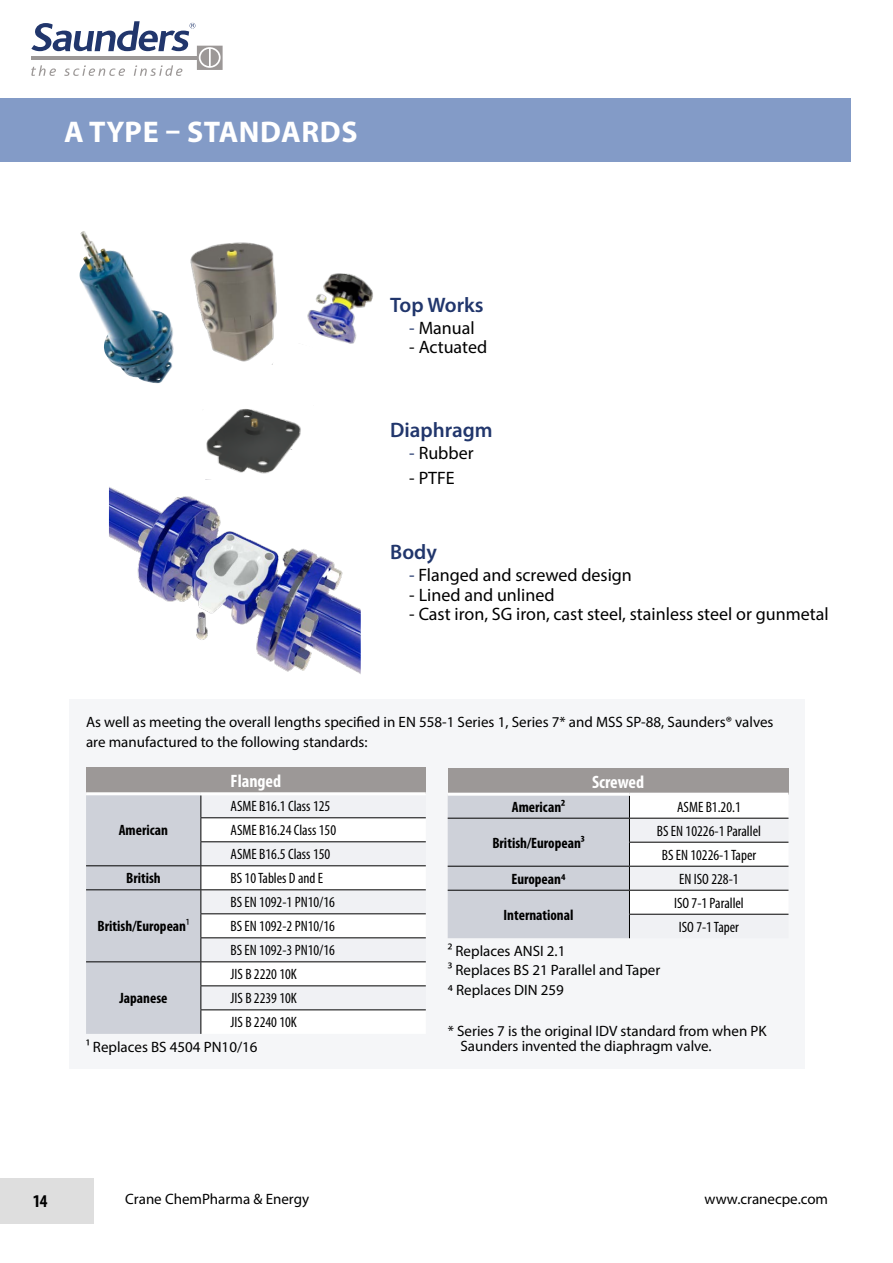
<style>
.page{position:relative;width:893px;height:1263px;background:#fff}
.page>*{position:absolute;margin:0;border:0;box-sizing:border-box;transform-origin:0 0}
.t1{font:700 30px "Myriad Pro";letter-spacing:.02em;color:#fff}
.t2{font:600 21px "Myriad Pro";color:#21366c}
.t3{font:18px "Myriad Pro";color:#000}
.t4{font:700 condensed 18px "Myriad Pro";color:#fff}
.t5{font:700 condensed 18px "Myriad Pro";color:#000}
.t6{font:15px/19.5px "Myriad Pro";color:#000}
.t7{font:condensed 15px/24px "Myriad Pro";color:#000;text-align:justify}
.t8{font:700 condensed 15px "Myriad Pro";color:#000}
.s1{color:#21366c}
.s2{font-weight:400}
</style>
<div class="page">
<svg style="left:31px;top:21px;width:192px;height:55px"></svg>
<div style="left:0;top:98px;width:850px;height:64px;background:#839bc7"></div>
<div style="left:0;top:1178px;width:94px;height:45px;background:#dedede"></div>
<img style="left:79px;top:231px;width:95px;height:152px">
<img style="left:109px;top:487px;width:252px;height:187px">
<svg style="left:165px;top:479px;width:189px;height:60px"></svg>
<img style="left:190px;top:242px;width:183px;height:120px">
<svg style="left:271px;top:338px;width:73px;height:27px"></svg>
<img style="left:206px;top:409px;width:95px;height:65px">
<div style="left:69px;top:699px;width:736px;height:370px;background:#f5f6f8"></div>
<div style="left:86px;top:767px;width:340px;height:27px;background:#9c9897"></div>
<svg style="left:201px;top:818px;width:225px;height:216px;fill:#fff"></svg>
<hr style="left:200px;top:817px;width:226px;height:1px;background:#000">
<hr style="left:200px;top:841px;width:226px;height:1px;background:#000">
<hr style="left:201px;top:865px;width:225px;height:1px;background:#000">
<hr style="left:201px;top:889px;width:225px;height:1px;background:#000">
<hr style="left:200px;top:913px;width:226px;height:1px;background:#000">
<hr style="left:200px;top:937px;width:226px;height:1px;background:#000">
<hr style="left:201px;top:961px;width:225px;height:1px;background:#000">
<hr style="left:200px;top:985px;width:226px;height:1px;background:#000">
<hr style="left:200px;top:1009px;width:226px;height:1px;background:#000">
<div style="left:86px;top:795px;width:115px;height:239px;background:#ced1d9"></div>
<hr style="left:86px;top:792px;width:115px;height:3px;background:#fff">
<hr style="left:201px;top:792px;width:225px;height:3px;background:#fff">
<div style="left:448px;top:768px;width:340px;height:26px;background:#9c9897"></div>
<svg style="left:448px;top:796px;width:340px;height:142px"></svg>
<hr style="left:448px;top:793px;width:181px;height:3px;background:#fff">
<hr style="left:629px;top:793px;width:159px;height:3px;background:#fff">
<h1 class="t1" style="left:64px;top:115px;width:295px">A TYPE – STANDARDS</h1>
<h2 class="t2" style="left:390px;top:293px;width:95px">Top Works</h2>
<p class="t3" style="left:409px;top:317px;width:67px"><span class="s1">-</span> Manual</p>
<p class="t3" style="left:409px;top:336px;width:79px">- Actuated</p>
<h2 class="t2" style="left:390px;top:418px;width:104px">Diaphragm</h2>
<p class="t3" style="left:409px;top:441px;width:66px"><span class="s1">-</span> Rubber</p>
<p class="t3" style="left:409px;top:467px;width:47px">- PTFE</p>
<h2 class="t2" style="left:390px;top:541px;width:48px">Body</h2>
<p class="t3" style="left:409px;top:564px;width:224px"><span class="s1">-</span> Flanged and screwed design</p>
<p class="t3" style="left:409px;top:583px;width:147px">- Lined and unlined</p>
<p class="t3" style="left:409px;top:603px;width:421px">- Cast iron, SG iron, cast steel, stainless steel or gunmetal</p>
<p class="t6" style="left:86px;top:712px;width:689px">As well as meeting the overall lengths specified in EN 558-1 Series 1, Series 7* and MSS SP-88, Saunders® valves are manufactured to the following standards:</p>
<p class="t4" style="left:231px;top:771px;width:52px">Flanged</p>
<p class="t8" style="left:119px;top:822px;width:51px">American</p>
<p class="t4" style="left:592px;top:772px;width:54px">Screwed</p>
<p class="t8" style="left:512px;top:798px;width:55px">American2</p>
<p class="t7" style="left:677px;top:795px;width:65px">ASME B1.20.1</p>
<p class="t8" style="left:492px;top:834px;width:94px">British/European3</p>
<p class="t7" style="left:657px;top:819px;width:106px;text-align:center">BS EN 10226-1 Parallel<br>BS EN 10226-1 Taper</p>
<p class="t8" style="left:511px;top:870px;width:56px">European4</p>
<p class="t7" style="left:679px;top:867px;width:61px">EN ISO 228-1</p>
<p class="t8" style="left:504px;top:906px;width:71px">International</p>
<p class="t7" style="left:231px;top:795px;width:107px;text-align:left">ASME B16.1 Class 125<br>ASME B16.24 Class 150<br>ASME B16.5 Class 150</p>
<p class="t8" style="left:126px;top:870px;width:36px">British</p>
<p class="t7" style="left:231px;top:867px;width:94px">BS 10 Tables D and E</p>
<p class="t8" style="left:98px;top:918px;width:93px">British/European<span class="s2">1</span></p>
<p class="t7" style="left:231px;top:891px;width:106px">BS EN 1092-1 PN10/16<br>BS EN 1092-2 PN10/16<br>BS EN 1092-3 PN10/16</p>
<p class="t7" style="left:674px;top:891px;width:71px;text-align:center">ISO 7-1 Parallel<br>ISO 7-1 Taper</p>
<p class="t6" style="left:448px;top:941px;width:214px">2 Replaces ANSI 2.1<br>3 Replaces BS 21 Parallel and Taper<br>4 Replaces DIN 259</p>
<p class="t6" style="left:460px;top:1023px;width:308px;line-height:15px;text-indent:-13px">* Series 7 is the original IDV standard from when PK<br>Saunders invented the diaphragm valve.</p>
<p class="t7" style="left:231px;top:963px;width:68px">JIS B 2220 10K JIS B 2239 10K JIS B 2240 10K</p>
<p class="t6" style="left:86px;top:1036px;width:173px">1 Replaces BS 4504 PN10/16</p>
<p class="t8" style="left:119px;top:990px;width:50px">Japanese</p>
<p class="t5" style="left:33px;top:1191px;width:16px">14</p>
<p class="t6" style="left:125px;top:1189px;width:185px">Crane ChemPharma &amp; Energy</p>
<p class="t6" style="left:704px;top:1189px;width:125px">www.cranecpe.com</p>
</div>
